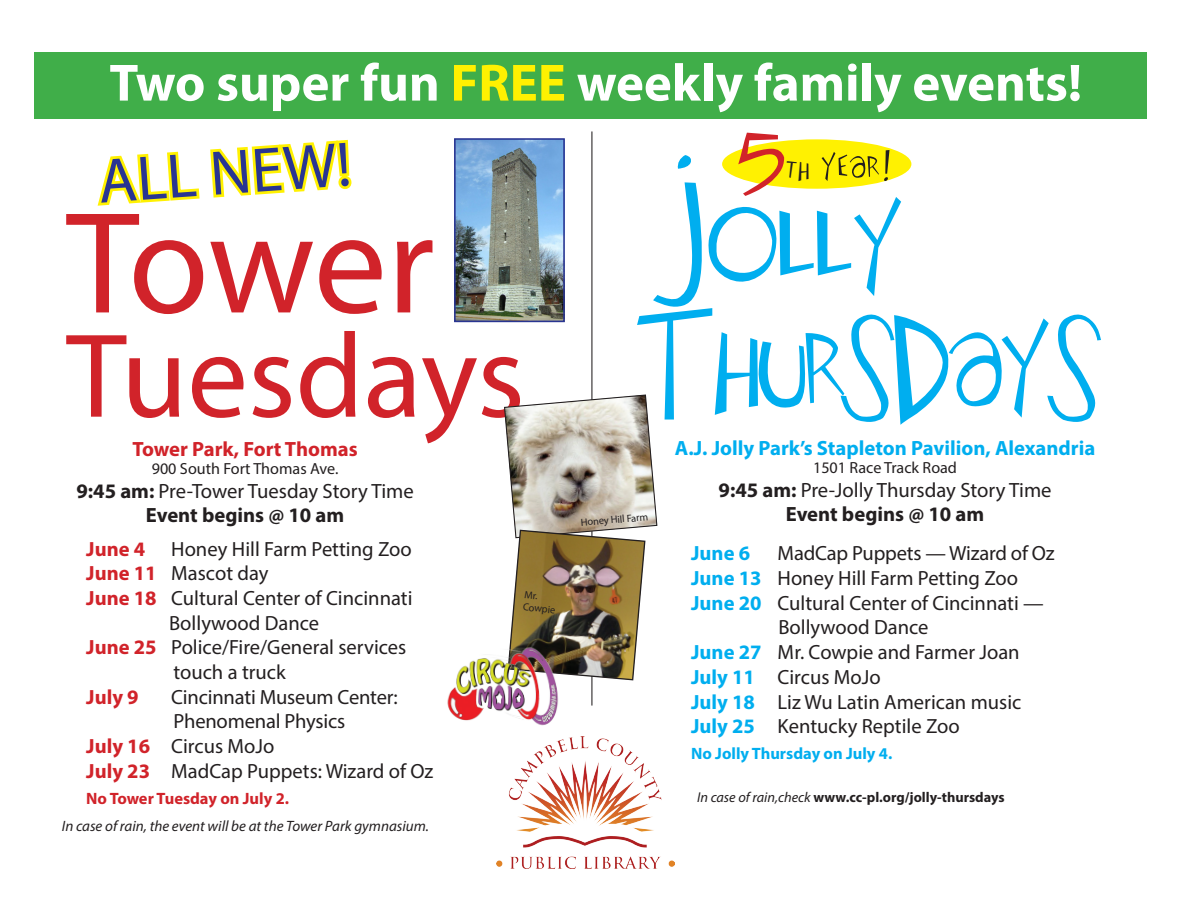
<style>
.page{position:relative;width:1188px;height:918px;background:#fff}
.page>*{position:absolute;margin:0;border:0;box-sizing:border-box;transform-origin:0 0}
.t1{font:179.4px "Big Fish Ensemble Regular";letter-spacing:-.04em;color:#00aeef}
.t2{font:151.2px "Big Fish Ensemble Regular";color:#d1232a}
.t3{font:146.1px "Myriad Pro";letter-spacing:-.01em;color:#d1232a}
.t4{font:120.75px "Myriad Pro";color:#d1232a}
.t5{font:63.3px "Myriad Pro";color:#293592}
.t6{font:700 52.8px "Myriad Pro";color:#fff}
.t7{font:52.8px "Big Fish Ensemble Regular";color:#231f20}
.t8{font:20.7px "Myriad Pro";color:#231f20}
.t9{font:700 20.7px "Myriad Pro";color:#00aeef}
.t10{font:700 20.7px "Myriad Pro";color:#231f20}
.t11{font:700 20.7px "Myriad Pro";color:#d1232a}
.t12{font:20.55px "Myriad Pro";color:#231f20}
.t13{font:700 20.55px "Myriad Pro";color:#d1232a}
.t14{font:700 20.55px "Myriad Pro";color:#00aeef}
.t15{font:700 16.5px "Myriad Pro";color:#00aeef}
.t16{font:700 16.5px "Myriad Pro";color:#d1232a}
.t17{font:16.05px "Myriad Pro";color:#231f20}
.t18{font:italic 15px "Myriad Pro";color:#231f20}
.t19{font:700 14.25px "Myriad Pro";color:#231f20}
.t20{font:10.35px "Myriad Pro";color:#231f20}
.s1{color:#fff101}
.s2{font-weight:700}
.s3{font-weight:700;color:#d1232a}
.s4{font-size:41.85px}
.s5{font-size:190.65px}
.s6{font-weight:700;color:#00aeef}
.s7{font-weight:400;font-style:italic}
</style>
<div class="page">
<hr style="left:591px;top:131px;width:1px;height:575px;background:#231f20">
<div style="left:722px;top:139px;width:189px;height:50px;background:#fff101;border-radius:50%"></div>
<div style="left:34px;top:52px;width:1113px;height:67px;background:#40ae49"></div>
<img style="left:457px;top:141px;width:105px;height:178px">
<div style="left:454px;top:138px;width:111px;height:184px;border:2px solid #293592"></div>
<svg style="left:97px;top:139px;width:255px;height:67px"></svg>
<img style="left:447px;top:658px;width:111px;height:68px">
<img style="left:496px;top:737px;width:178px;height:131px">
<img style="left:503px;top:394px;width:155px;height:287px">
<p class="t6" style="left:109px;top:48px;width:974px">Two super fun <span class="s1">FREE</span> weekly family events!</p>
<p class="t5" style="left:95px;top:143px;width:255px;rotate:-4deg">ALL NEW!</p>
<p class="t3" style="left:66px;top:173px;width:370px">Tower</p>
<p class="t4" style="left:66px;top:302px;width:460px">Tuesdays</p>
<p class="t11" style="left:133px;top:436px;width:227px">Tower Park, Fort Thomas</p>
<p class="t17" style="left:152px;top:459px;width:188px">900 South Fort Thomas Ave.</p>
<p class="t8" style="left:76px;top:478px;width:339px"><span class="s2">9:45 am:</span> Pre-Tower Tuesday Story Time</p>
<p class="t10" style="left:146px;top:501px;width:200px">Event begins @ 10 am</p>
<p class="t13" style="left:86px;top:535px;width:60px">June 4</p>
<p class="t12" style="left:171px;top:536px;width:242px">Honey Hill Farm Petting Zoo</p>
<p class="t12" style="left:86px;top:561px;width:184px"><span class="s3">June 11</span> Mascot day</p>
<p class="t12" style="left:86px;top:585px;width:328px"><span class="s3">June 18</span> Cultural Center of Cincinnati</p>
<p class="t12" style="left:169px;top:610px;width:152px">Bollywood Dance</p>
<p class="t12" style="left:86px;top:635px;width:322px"><span class="s3">June 25</span> Police/Fire/General services</p>
<p class="t12" style="left:173px;top:659px;width:114px">touch a truck</p>
<p class="t13" style="left:86px;top:683px;width:54px">July 9</p>
<p class="t12" style="left:171px;top:684px;width:228px">Cincinnati Museum Center:</p>
<p class="t12" style="left:173px;top:709px;width:173px">Phenomenal Physics</p>
<p class="t12" style="left:86px;top:734px;width:190px"><span class="s3">July 16</span> Circus MoJo</p>
<p class="t12" style="left:86px;top:758px;width:349px"><span class="s3">July 23</span> MadCap Puppets: Wizard of Oz</p>
<p class="t16" style="left:86px;top:788px;width:204px">No Tower Tuesday on July 2.</p>
<p class="t18" style="left:62px;top:817px;width:369px">In case of rain, the event will be at the Tower Park gymnasium.</p>
<p class="t20" style="left:524px;top:600px;width:34px;rotate:6deg">Cowpie</p>
<p class="t2" style="left:738px;top:69px;width:50px">5</p>
<p class="t7" style="left:787px;top:139px;width:106px"><span class="s4">th</span> year!</p>
<p class="t1" style="left:662px;top:153px;width:252px"><span class="s5">J</span>olly</p>
<p class="t1" style="left:638px;top:274px;width:470px">Thursdays</p>
<p class="t20" style="left:580px;top:516px;width:69px;rotate:-5deg">Honey Hill Farm</p>
<p class="t9" style="left:675px;top:435px;width:422px">A.J. Jolly Park’s Stapleton Pavilion, Alexandria</p>
<p class="t17" style="left:813px;top:458px;width:145px">1501 Race Track Road</p>
<p class="t8" style="left:719px;top:477px;width:335px"><span class="s2">9:45 am:</span> Pre-Jolly Thursday Story Time</p>
<p class="t10" style="left:786px;top:500px;width:200px">Event begins @ 10 am</p>
<p class="t14" style="left:691px;top:540px;width:60px">June 6</p>
<p class="t12" style="left:778px;top:541px;width:279px">MadCap Puppets — Wizard of Oz</p>
<p class="t12" style="left:691px;top:566px;width:328px"><span class="s6">June 13</span> Honey Hill Farm Petting Zoo</p>
<p class="t12" style="left:691px;top:590px;width:354px"><span class="s6">June 20</span> Cultural Center of Cincinnati —</p>
<p class="t12" style="left:778px;top:615px;width:152px">Bollywood Dance</p>
<p class="t12" style="left:691px;top:640px;width:330px"><span class="s6">June 27</span> Mr. Cowpie and Farmer Joan</p>
<p class="t12" style="left:691px;top:664px;width:191px"><span class="s6">July 11</span> Circus MoJo</p>
<p class="t12" style="left:691px;top:689px;width:332px"><span class="s6">July 18</span> Liz Wu Latin American music</p>
<p class="t12" style="left:691px;top:714px;width:270px"><span class="s6">July 25</span> Kentucky Reptile Zoo</p>
<p class="t15" style="left:691px;top:743px;width:203px">No Jolly Thursday on July 4.</p>
<p class="t19" style="left:697px;top:788px;width:309px"><span class="s7">In case of rain,check</span> www.cc-pl.org/jolly-thursdays</p>
</div>
